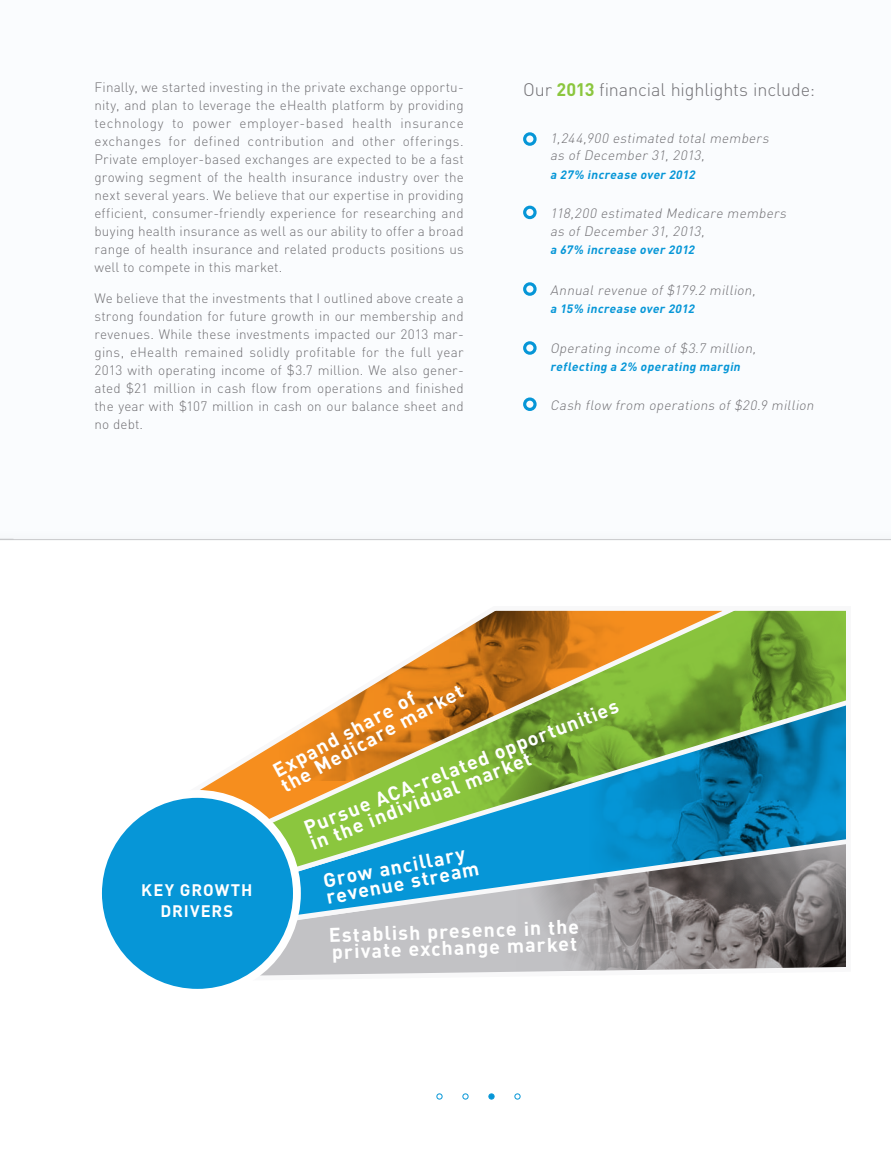
<style>
.page{position:relative;width:891px;height:1161px;background:#fff}
.page>*{position:absolute;margin:0;border:0;box-sizing:border-box;transform-origin:0 0}
.t1{font:700 19.65px/16.8px "DIN";color:#fff}
.t2{font:300 18px "DIN";letter-spacing:-.005em;color:#717074}
.t3{font:700 16.5px/21px "DIN";letter-spacing:.055em;color:#fff;text-align:center}
.t4{font:300 13.5px/18px "DIN";letter-spacing:.01em;color:#717074;text-align:justify}
.t5{font:italic 300 13.5px/18px "DIN";color:#717074}
.t6{font:italic 700 12px "DIN";color:#0696d7}
.s1{font-weight:700;color:#8bc63e}
</style>
<div class="page">
<div style="left:0;top:0;width:891px;height:539px;background:#fafcfe"></div>
<hr style="left:0;top:539px;width:891px;height:1px;background:#c7c8ca">
<svg style="left:260px;top:927px;width:586px;height:49px;background:#acaaab"></svg>
<svg style="left:296px;top:886px;width:550px;height:41px;background:#8a9aa4"></svg>
<svg style="left:284px;top:610px;width:562px;height:276px;background:#3b929b"></svg>
<svg style="left:200px;top:610px;width:556px;height:227px"></svg>
<div style="left:98px;top:794px;width:199px;height:199px;background:#0696d7;border-radius:50%"></div>
<div style="left:94px;top:790px;width:207px;height:207px;border:8px solid #fff;border-radius:50%"></div>
<svg style="left:489px;top:1094px;width:6px;height:6px"></svg>
<svg style="left:436px;top:1094px;width:6px;height:6px"></svg>
<svg style="left:514px;top:1094px;width:6px;height:6px"></svg>
<svg style="left:462px;top:1094px;width:6px;height:6px"></svg>
<div style="left:523px;top:132px;width:14px;height:14px;border:3px solid #0696d7;border-radius:50%"></div>
<div style="left:523px;top:206px;width:14px;height:13px;border:3px solid #0696d7;border-radius:50%"></div>
<div style="left:523px;top:282px;width:14px;height:14px;border:3px solid #0696d7;border-radius:50%"></div>
<div style="left:523px;top:341px;width:14px;height:14px;border:3px solid #0696d7;border-radius:50%"></div>
<div style="left:523px;top:398px;width:14px;height:13px;border:3px solid #0696d7;border-radius:50%"></div>
<hr style="left:0;top:540px;width:1px;height:621px;background:#fafcfe">
<p class="t4" style="left:94px;top:78px;width:371px">Finally, we started investing in the private exchange opportu&shy;nity, and plan to leverage the eHealth platform by providing technology to power employer-based health insurance exchanges for defined contribution and other offerings.<br>Private employer-based exchanges are expected to be a fast growing segment of the health insurance industry over the next several years. We believe that our expertise in providing efficient, consumer-friendly experience for researching and buying health insurance as well as our ability to offer a broad range of health insurance and related products positions us well to compete in this market.</p>
<p class="t4" style="left:94px;top:289px;width:371px">We believe that the investments that I outlined above create a strong foundation for future growth in our membership and revenues. While these investments impacted our 2013 mar&shy;gins, eHealth remained solidly profitable for the full year 2013 with operating income of $3.7 million. We also gener&shy;ated $21 million in cash flow from operations and finished the year with $107 million in cash on our balance sheet and no debt.</p>
<h2 class="t2" style="left:523px;top:78px;width:293px">Our <span class="s1">2013</span> financial highlights include:</h2>
<p class="t5" style="left:550px;top:129px;width:223px">1,244,900 estimated total members as of December 31, 2013,</p>
<p class="t6" style="left:550px;top:166px;width:149px">a 27% increase over 2012</p>
<p class="t5" style="left:550px;top:204px;width:240px">118,200 estimated Medicare members as of December 31, 2013,</p>
<p class="t6" style="left:550px;top:242px;width:148px">a 67% increase over 2012</p>
<p class="t5" style="left:550px;top:281px;width:210px">Annual revenue of $179.2 million,</p>
<p class="t6" style="left:550px;top:301px;width:148px">a 15% increase over 2012</p>
<p class="t5" style="left:550px;top:339px;width:210px">Operating income of $3.7 million,</p>
<p class="t6" style="left:550px;top:359px;width:194px">reflecting a 2% operating margin</p>
<p class="t5" style="left:550px;top:396px;width:268px">Cash flow from operations of $20.9 million</p>
<p class="t3" style="left:141px;top:879px;width:113px">KEY GROWTH<br>DRIVERS</p>
<h1 class="t1" style="left:270px;top:763px;width:210px;rotate:-28deg">EXPAND SHARE OF<br>THE MEDICARE MARKET</h1>
<h1 class="t1" style="left:301px;top:818px;width:339px;line-height:17.4px;rotate:-21deg">PURSUE ACA-RELATED OPPORTUNITIES<br>IN THE INDIVIDUAL MARKET</h1>
<h1 class="t1" style="left:322px;top:872px;width:157px;rotate:-11deg">GROW ANCILLARY<br>REVENUE STREAM</h1>
<h1 class="t1" style="left:329px;top:926px;width:254px;rotate:-2deg">ESTABLISH PRESENCE IN THE<br>PRIVATE EXCHANGE MARKET</h1>
</div>
